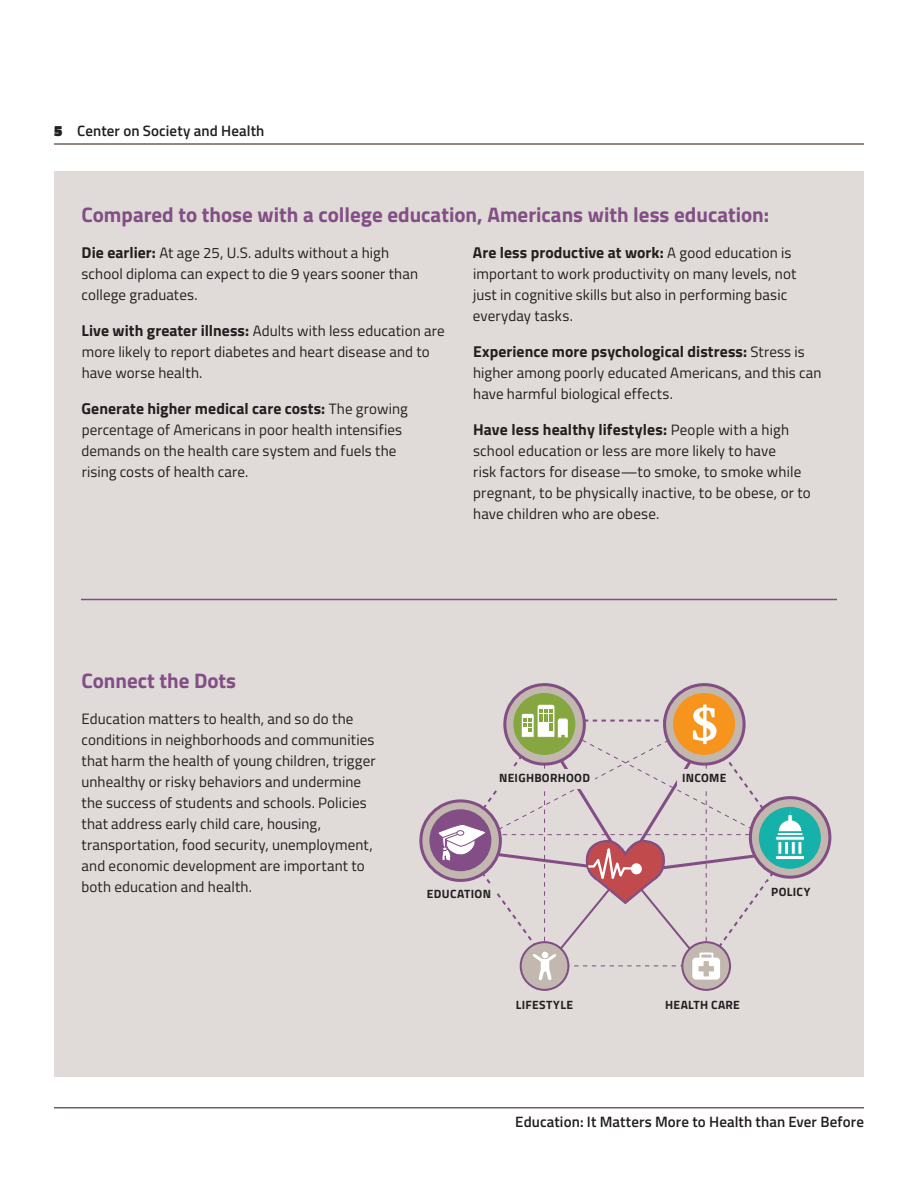
<style>
.page{position:relative;width:918px;height:1188px;background:#fff}
.page>*{position:absolute;margin:0;border:0;box-sizing:border-box;transform-origin:0 0}
.Heading1{font:700 21px "Titillium Web";color:#824e85}
.Sidebar_Text{font:700 15.75px "Titillium Web";letter-spacing:.005em;color:#231f20}
.Sidebar_Text-2{font:15px/21px "Titillium Web";letter-spacing:.005em;color:#231f20}
.t1{font:600 15px "Titillium Web";letter-spacing:.005em;color:#231f20}
.Heading2{font:700 12px "Titillium Web";letter-spacing:.025em;color:#231f20}
.s1{font-weight:900}
.s2{font-weight:700;font-size:15.75px}
.s3{font-weight:400;font-size:15px}
</style>
<div class="page">
<hr style="left:54px;top:143px;width:810px;height:2px;background:#70625a">
<hr style="left:54px;top:1107px;width:810px;height:1px;background:#70625a">
<div style="left:54px;top:628px;width:810px;height:449px;background:#e0dbd9"></div>
<div style="left:54px;top:171px;width:810px;height:464px;background:#e0dbd9"></div>
<svg style="left:505px;top:685px;width:79px;height:79px"></svg>
<div style="left:513px;top:693px;width:62px;height:62px;background:#86a640;border-radius:50%"></div>
<svg style="left:665px;top:685px;width:79px;height:79px"></svg>
<div style="left:673px;top:693px;width:62px;height:62px;background:#f7941d;border-radius:50%"></div>
<svg style="left:421px;top:801px;width:79px;height:79px"></svg>
<div style="left:429px;top:809px;width:62px;height:62px;background:#824e85;border-radius:50%"></div>
<svg style="left:750px;top:798px;width:80px;height:79px"></svg>
<div style="left:759px;top:807px;width:62px;height:62px;background:#16b1a9;border-radius:50%"></div>
<svg style="left:682px;top:942px;width:48px;height:48px"></svg>
<div style="left:681px;top:941px;width:50px;height:50px;border:2px solid #824e85;border-radius:50%"></div>
<svg style="left:521px;top:942px;width:47px;height:48px"></svg>
<hr style="left:81px;top:599px;width:756px;height:1px;background:#824e85">
<svg style="left:437px;top:703px;width:370px;height:278px"></svg>
<div style="left:495px;top:769px;width:100px;height:19px;background:#e0dbd9"></div>
<div style="left:678px;top:769px;width:53px;height:19px;background:#e0dbd9"></div>
<p class="t1" style="left:54px;top:120px;width:212px"><span class="s1">5</span> Center on Society and Health</p>
<p class="Heading1" style="left:82px;top:198px;width:689px">Compared to those with a college education, Americans with less education:</p>
<p class="Sidebar_Text-2" style="left:82px;top:241px;width:338px"><span class="s2">Die earlier:</span> At age 25, U.S. adults without a high school diploma can expect to die 9 years sooner than college graduates.</p>
<p class="Sidebar_Text-2" style="left:82px;top:319px;width:365px"><span class="s2">Live with greater illness:</span> Adults with less education are more likely to report diabetes and heart disease and to have worse health.</p>
<p class="Sidebar_Text" style="left:81px;top:396px;width:328px">Generate higher medical care costs: <span class="s3">The growing</span></p>
<p class="Sidebar_Text-2" style="left:82px;top:418px;width:322px">percentage of Americans in poor health intensifies demands on the health care system and fuels the rising costs of health care.</p>
<p class="Sidebar_Text" style="left:473px;top:240px;width:320px">Are less productive at work: <span class="s3">A good education is</span></p>
<p class="Sidebar_Text-2" style="left:473px;top:262px;width:325px">important to work productivity on many levels, not just in cognitive skills but also in performing basic everyday tasks.</p>
<p class="Sidebar_Text" style="left:473px;top:339px;width:333px">Experience more psychological distress: <span class="s3">Stress is</span></p>
<p class="Sidebar_Text-2" style="left:473px;top:361px;width:350px">higher among poorly educated Americans, and this can have harmful biological effects.</p>
<p class="Sidebar_Text" style="left:473px;top:417px;width:317px">Have less healthy lifestyles: <span class="s3">People with a high</span></p>
<p class="Sidebar_Text-2" style="left:473px;top:439px;width:339px">school education or less are more likely to have<br>risk factors for disease—to smoke, to smoke while pregnant, to be physically inactive, to be obese, or to have children who are obese.</p>
<p class="Heading1" style="left:82px;top:664px;width:156px">Connect the Dots</p>
<p class="Sidebar_Text-2" style="left:82px;top:707px;width:296px">Education matters to health, and so do the conditions in neighborhoods and communities that harm the health of young children, trigger unhealthy or risky behaviors and undermine the success of students and schools. Policies that address early child care, housing, transportation, food security, unemployment, and economic development are important to both education and health.</p>
<p class="Heading2" style="left:499px;top:769px;width:92px">NEIGHBORHOOD</p>
<p class="Heading2" style="left:682px;top:769px;width:46px">INCOME</p>
<p class="Heading2" style="left:427px;top:885px;width:66px">EDUCATION</p>
<p class="Heading2" style="left:771px;top:883px;width:41px">POLICY</p>
<p class="Heading2" style="left:516px;top:996px;width:59px">LIFESTYLE</p>
<p class="Heading2" style="left:665px;top:996px;width:76px">HEALTH CARE</p>
<p class="t1" style="left:515px;top:1110px;width:350px">Education: It Matters More to Health than Ever Before</p>
</div>
